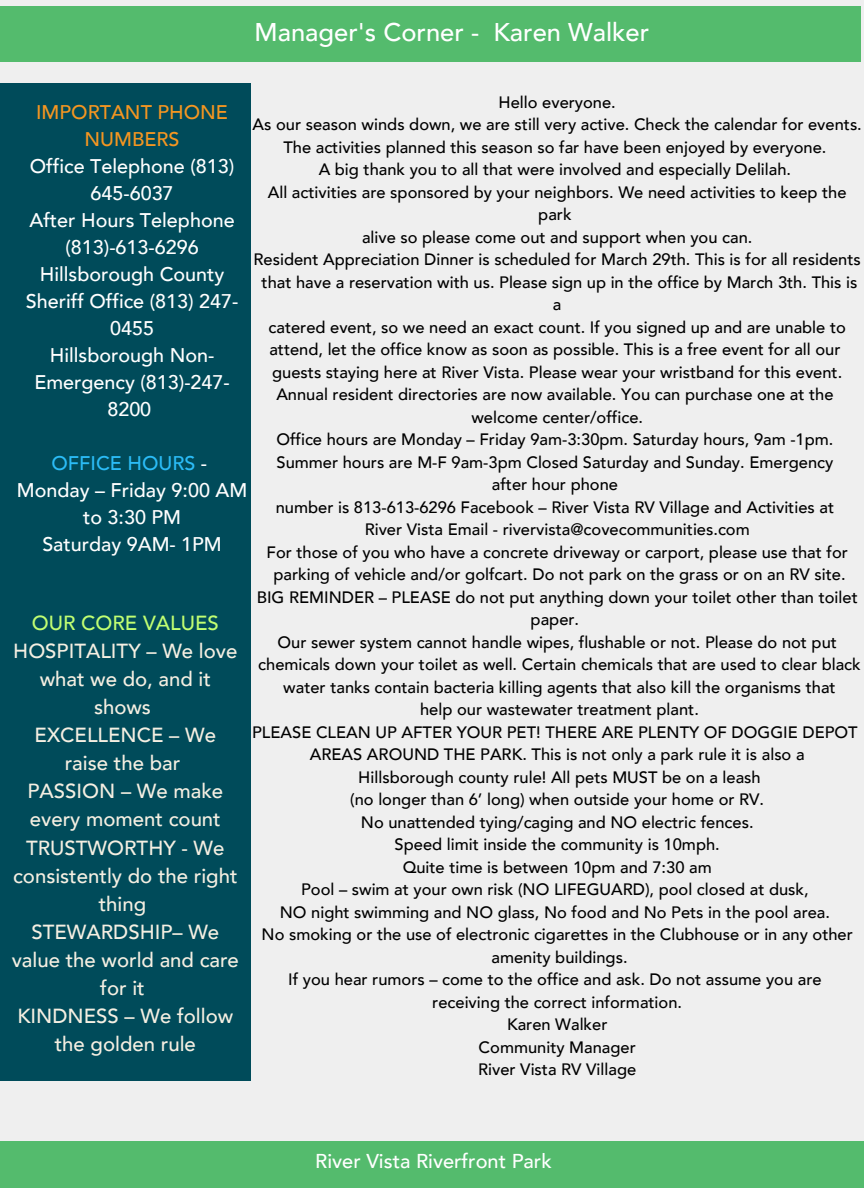
<style>
.page{position:relative;width:864px;height:1188px;background:#efefef}
.page>*{position:absolute;margin:0;border:0;box-sizing:border-box;transform-origin:0 0}
.t1{font:500 25.65px "Avenir";color:#fff}
.t2{font:500 20.4px/28.2px "Avenir";color:#f5efe2;text-align:center}
.t3{font:500 19.95px "Avenir";color:#fff}
.t4{font:500 19.8px/27px "Avenir";color:#fff;text-align:center}
.t5{font:500 16.5px/22.5px "Avenir";color:#000;text-align:center}
.s1{color:#f59621}
.s2{color:#2bbcf7}
.s3{color:#c1ff72}
</style>
<div class="page">
<div style="left:0;top:6px;width:860px;height:56px;background:#54bb6d"></div>
<div style="left:0;top:83px;width:251px;height:997px;background:#004b5a"></div>
<div style="left:0;top:1141px;width:864px;height:47px;background:#54bb6d"></div>
<h1 class="t1" style="left:255px;top:16px;width:396px">Manager's Corner - Karen Walker</h1>
<p class="t5" style="left:499px;top:91px;width:119px">Hello everyone.</p>
<p class="t5" style="left:253px;top:114px;width:611px">As our season winds down, we are still very active. Check the calendar for events.</p>
<p class="t5" style="left:283px;top:136px;width:545px">The activities planned this season so far have been enjoyed by everyone.</p>
<p class="t5" style="left:319px;top:159px;width:474px">A big thank you to all that were involved and especially Delilah.</p>
<p class="t5" style="left:268px;top:181px;width:580px">All activities are sponsored by your neighbors. We need activities to keep the park</p>
<p class="t5" style="left:362px;top:226px;width:392px">alive so please come out and support when you can.</p>
<p class="t5" style="left:254px;top:249px;width:609px">Resident Appreciation Dinner is scheduled for March 29th. This is for all residents</p>
<p class="t5" style="left:262px;top:271px;width:597px">that have a reservation with us. Please sign up in the office by March 3th. This is a</p>
<p class="t5" style="left:269px;top:316px;width:579px">catered event, so we need an exact count. If you signed up and are unable to</p>
<p class="t5" style="left:269px;top:339px;width:573px">attend, let the office know as soon as possible. This is a free event for all our</p>
<p class="t5" style="left:272px;top:361px;width:572px">guests staying here at River Vista. Please wear your wristband for this event.</p>
<p class="t5" style="left:276px;top:384px;width:559px">Annual resident directories are now available. You can purchase one at the</p>
<p class="t5" style="left:471px;top:406px;width:173px">welcome center/office.</p>
<p class="t5" style="left:276px;top:429px;width:559px">Office hours are Monday – Friday 9am-3:30pm. Saturday hours, 9am -1pm.</p>
<p class="t5" style="left:277px;top:451px;width:558px">Summer hours are M-F 9am-3pm Closed Saturday and Sunday. Emergency</p>
<p class="t5" style="left:492px;top:474px;width:128px">after hour phone</p>
<p class="t5" style="left:276px;top:496px;width:560px">number is 813-613-6296 Facebook – River Vista RV Village and Activities at</p>
<p class="t5" style="left:365px;top:519px;width:387px">River Vista Email - rivervista@covecommunities.com</p>
<p class="t5" style="left:267px;top:541px;width:583px">For those of you who have a concrete driveway or carport, please use that for</p>
<p class="t5" style="left:273px;top:564px;width:574px">parking of vehicle and/or golfcart. Do not park on the grass or on an RV site.</p>
<p class="t5" style="left:257px;top:586px;width:603px">BIG REMINDER – PLEASE do not put anything down your toilet other than toilet paper.</p>
<p class="t5" style="left:277px;top:631px;width:561px">Our sewer system cannot handle wipes, flushable or not. Please do not put</p>
<p class="t5" style="left:258px;top:654px;width:604px">chemicals down your toilet as well. Certain chemicals that are used to clear black</p>
<p class="t5" style="left:283px;top:676px;width:554px">water tanks contain bacteria killing agents that also kill the organisms that</p>
<p class="t5" style="left:420px;top:699px;width:280px">help our wastewater treatment plant.</p>
<p class="t5" style="left:252px;top:721px;width:607px">PLEASE CLEAN UP AFTER YOUR PET! THERE ARE PLENTY OF DOGGIE DEPOT</p>
<p class="t5" style="left:310px;top:744px;width:496px">AREAS AROUND THE PARK. This is not only a park rule it is also a</p>
<p class="t5" style="left:358px;top:766px;width:404px">Hillsborough county rule! All pets MUST be on a leash</p>
<p class="t5" style="left:350px;top:789px;width:415px">(no longer than 6’ long) when outside your home or RV.</p>
<p class="t5" style="left:361px;top:811px;width:394px">No unattended tying/caging and NO electric fences.</p>
<p class="t5" style="left:395px;top:834px;width:327px">Speed limit inside the community is 10mph.</p>
<p class="t5" style="left:403px;top:856px;width:311px">Quite time is between 10pm and 7:30 am</p>
<p class="t5" style="left:301px;top:879px;width:509px">Pool – swim at your own risk (NO LIFEGUARD), pool closed at dusk,</p>
<p class="t5" style="left:280px;top:901px;width:552px">NO night swimming and NO glass, No food and No Pets in the pool area.</p>
<p class="t5" style="left:262px;top:924px;width:593px">No smoking or the use of electronic cigarettes in the Clubhouse or in any other</p>
<p class="t5" style="left:491px;top:946px;width:138px">amenity buildings.</p>
<p class="t5" style="left:288px;top:969px;width:535px">If you hear rumors – come to the office and ask. Do not assume you are</p>
<p class="t5" style="left:432px;top:991px;width:251px">receiving the correct information.</p>
<h2 class="t5" style="left:507px;top:1014px;width:102px">Karen Walker</h2>
<h2 class="t5" style="left:479px;top:1036px;width:159px">Community Manager</h2>
<h2 class="t5" style="left:478px;top:1059px;width:160px">River Vista RV Village</h2>
<p class="t4" style="left:26px;top:100px;width:214px"><span class="s1">IMPORTANT PHONE<br>NUMBERS<br></span>Office Telephone (813)<br>645-6037<br>After Hours Telephone (813)-613-6296<br>Hillsborough County<br>Sheriff Office (813) 247-<br>0455<br>Hillsborough Non-<br>Emergency (813)-247-<br>8200</p>
<p class="t4" style="left:17px;top:451px;width:232px"><span class="s2">OFFICE HOURS</span> -<br>Monday – Friday 9:00 AM to 3:30 PM<br>Saturday 9AM- 1PM</p>
<p class="t2" style="left:12px;top:609px;width:229px"><span class="s3">OUR CORE VALUES<br></span>HOSPITALITY – We love what we do, and it shows<br>EXCELLENCE – We raise the bar<br>PASSION – We make every moment count<br>TRUSTWORTHY - We consistently do the right thing<br>STEWARDSHIP– We value the world and care for it<br>KINDNESS – We follow the golden rule</p>
<p class="t3" style="left:315px;top:1148px;width:238px">River Vista Riverfront Park</p>
</div>
